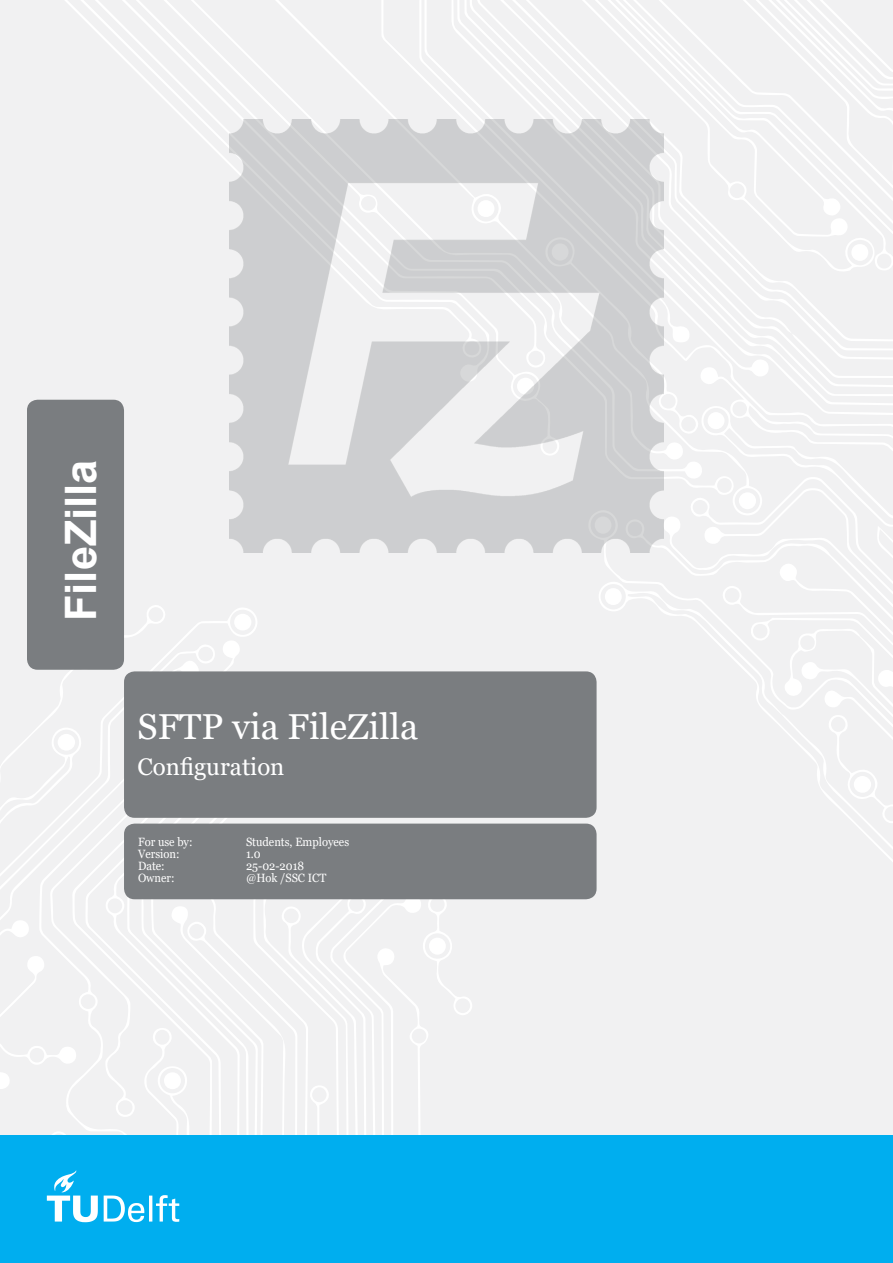
<style>
.page{position:relative;width:893px;height:1263px;background:#fff}
.page>*{position:absolute;margin:0;border:0;box-sizing:border-box;transform-origin:0 0}
.OS_voorblad{font:700 43.35px "Arial";color:#fff}
._1_header_voorblad{font:36px "Georgia";color:#fff}
._1_header_voorblad-2{font:24px "Georgia";color:#fff}
.voorblad-klein{font:12px "Georgia";color:#fff;scale:.93 1}
</style>
<div class="page">
<div style="left:0;top:0;width:893px;height:1148px;background:#f1f1f2"></div>
<div style="left:27px;top:400px;width:97px;height:270px;background:#7a7d80;border-radius:11px"></div>
<div style="left:124px;top:671px;width:473px;height:147px;background:#7a7d80;border-radius:11px"></div>
<div style="left:124px;top:824px;width:473px;height:75px;background:#7a7d80;border-radius:11px"></div>
<div style="left:0;top:1135px;width:893px;height:128px;background:#00aeef"></div>
<svg style="left:0;top:727px;width:193px;height:496px"></svg>
<img style="left:230px;top:119px;width:433px;height:433px">
<p class="OS_voorblad" style="left:50px;top:621px;width:163px;rotate:-90deg">FileZilla</p>
<p class="_1_header_voorblad" style="left:138px;top:705px;width:282px">SFTP via FileZilla</p>
<p class="_1_header_voorblad-2" style="left:138px;top:752px;width:148px">Configuration</p>
<p class="voorblad-klein" style="left:138px;top:835px;width:60px">For use by:</p>
<p class="voorblad-klein" style="left:246px;top:835px;width:112px">Students, Employees</p>
<p class="voorblad-klein" style="left:138px;top:847px;width:46px">Version:</p>
<p class="voorblad-klein" style="left:246px;top:847px;width:17px">1.0</p>
<p class="voorblad-klein" style="left:138px;top:859px;width:30px">Date:</p>
<p class="voorblad-klein" style="left:246px;top:859px;width:64px">25-02-2018</p>
<p class="voorblad-klein" style="left:138px;top:871px;width:41px">Owner:</p>
<p class="voorblad-klein" style="left:246px;top:871px;width:88px">@Hok /SSC ICT</p>
</div>
